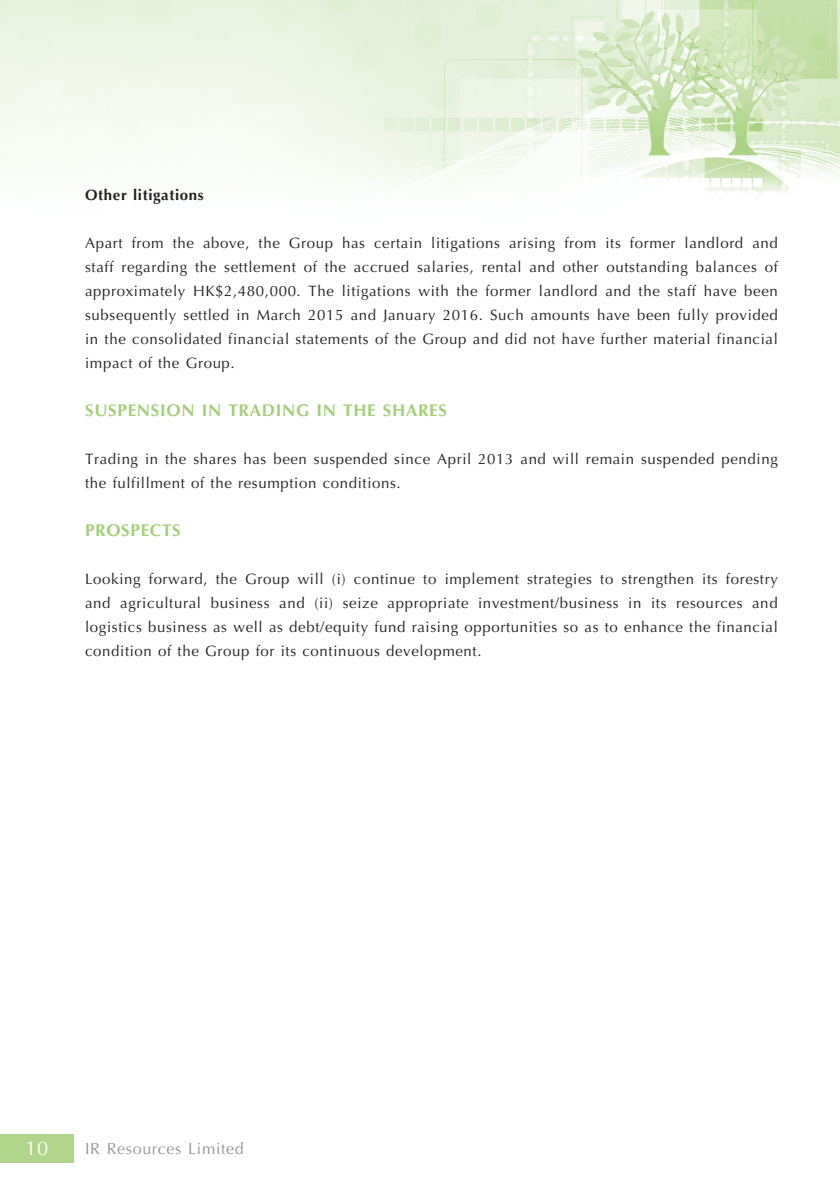
<style>
.page{position:relative;width:840px;height:1191px;background:#fff}
.page>*{position:absolute;margin:0;border:0;box-sizing:border-box;transform-origin:0 0}
.t1{font:20px "Optima";color:#fff}
.t2{font:700 17px "Optima";letter-spacing:.04em;color:#a1d076}
.t3{font:16px "Optima";letter-spacing:.04em;color:#939598}
.t4{font:15px/24px "Optima";letter-spacing:.04em;color:#231f20;text-align:justify}
.t5{font:700 15px "Optima";letter-spacing:.04em;color:#231f20}
</style>
<div class="page">
<img style="left:0;top:0;width:839px;height:1163px">
<div style="left:0;top:1134px;width:74px;height:28px;background:#aed589"></div>
<p class="t5" style="left:85px;top:186px;width:120px">Other litigations</p>
<p class="t4" style="left:85px;top:231px;width:694px">Apart from the above, the Group has certain litigations arising from its former landlord and staff regarding the settlement of the accrued salaries, rental and other outstanding balances of approximately HK$2,480,000. The litigations with the former landlord and the staff have been subsequently settled in March 2015 and January 2016. Such amounts have been fully provided in the consolidated financial statements of the Group and did not have further material financial impact of the Group.</p>
<p class="t2" style="left:85px;top:400px;width:363px">SUSPENSION IN TRADING IN THE SHARES</p>
<p class="t4" style="left:85px;top:447px;width:693px">Trading in the shares has been suspended since April 2013 and will remain suspended pending the fulfillment of the resumption conditions.</p>
<p class="t2" style="left:85px;top:520px;width:97px">PROSPECTS</p>
<p class="t4" style="left:85px;top:567px;width:694px">Looking forward, the Group will (i) continue to implement strategies to strengthen its forestry and agricultural business and (ii) seize appropriate investment/business in its resources and logistics business as well as debt/equity fund raising opportunities so as to enhance the financial condition of the Group for its continuous development.</p>
<h1 class="t1" style="left:25px;top:1137px;width:25px">10</h1>
<p class="t3" style="left:85px;top:1139px;width:160px">IR Resources Limited</p>
</div>
